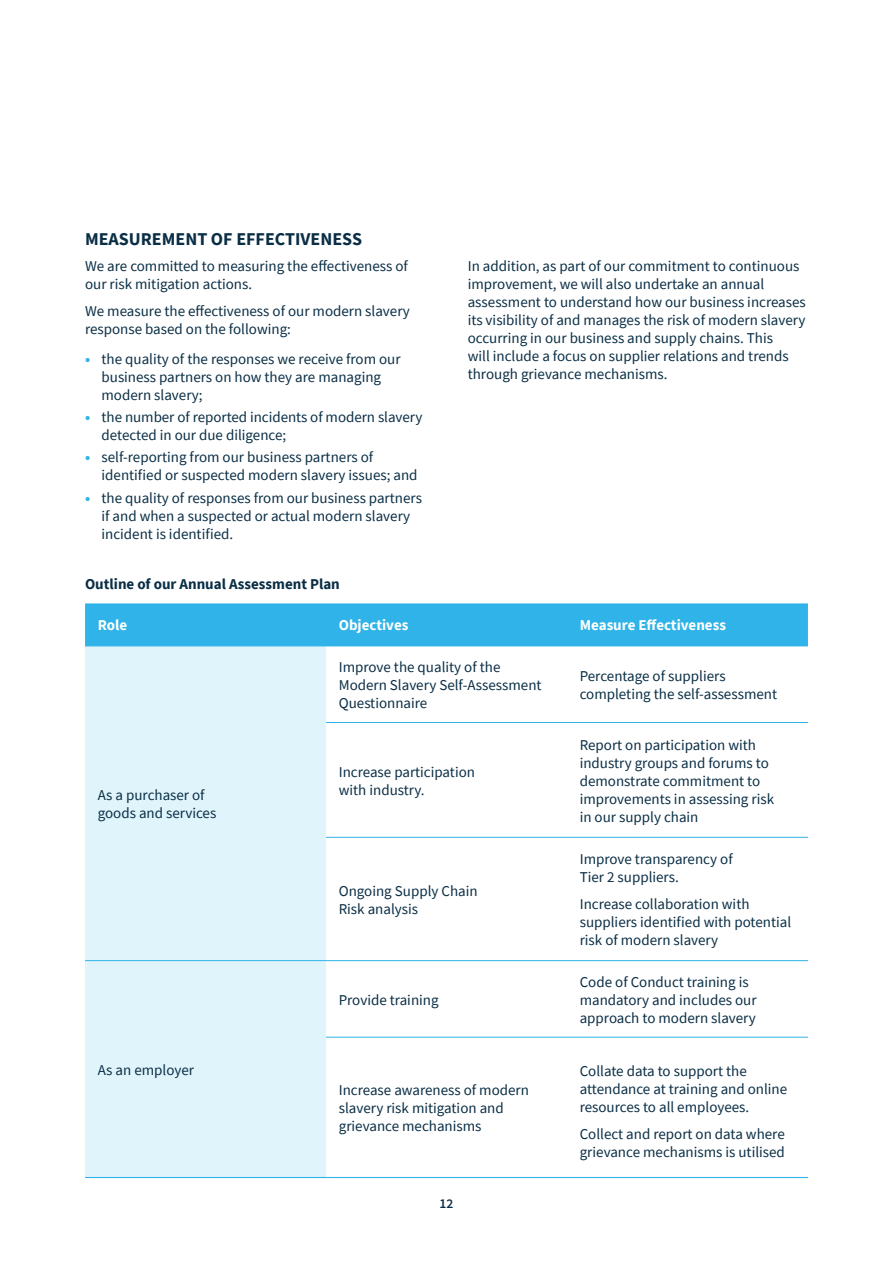
<style>
.page{position:relative;width:893px;height:1263px;background:#fff}
.page>*{position:absolute;margin:0;border:0;box-sizing:border-box;transform-origin:0 0}
.Subheader{font:700 18px "Source Sans Pro";color:#0a2e45}
.Para-body{font:15px/18px "Source Sans Pro";color:#0a2e45}
.Para-body-2{font:700 15px "Source Sans Pro";color:#fff}
.Para-body-3{font:700 15px "Source Sans Pro";color:#0a2e45}
.t1{font:600 13.5px "Source Sans Pro";color:#0a2e45}
.s1{font-weight:700;color:#30b3e8}
</style>
<div class="page">
<div style="left:85px;top:603px;width:723px;height:43px;background:#30b3e8"></div>
<div style="left:85px;top:647px;width:241px;height:530px;background:#e0f4fb"></div>
<hr style="left:326px;top:722px;width:241px;height:1px;background:#30b3e8">
<hr style="left:567px;top:722px;width:241px;height:1px;background:#30b3e8">
<hr style="left:326px;top:837px;width:241px;height:1px;background:#30b3e8">
<hr style="left:567px;top:837px;width:241px;height:1px;background:#30b3e8">
<hr style="left:326px;top:960px;width:241px;height:1px;background:#30b3e8">
<hr style="left:567px;top:960px;width:241px;height:1px;background:#30b3e8">
<hr style="left:326px;top:1037px;width:241px;height:1px;background:#30b3e8">
<hr style="left:567px;top:1037px;width:241px;height:1px;background:#30b3e8">
<hr style="left:85px;top:960px;width:241px;height:1px;background:#30b3e8">
<hr style="left:85px;top:1177px;width:241px;height:1px;background:#30b3e8">
<hr style="left:326px;top:1177px;width:241px;height:1px;background:#30b3e8">
<hr style="left:567px;top:1177px;width:241px;height:1px;background:#30b3e8">
<hr style="left:85px;top:646px;width:241px;height:1px;background:#30b3e8">
<hr style="left:326px;top:646px;width:241px;height:1px;background:#30b3e8">
<hr style="left:567px;top:646px;width:241px;height:1px;background:#30b3e8">
<p class="Subheader" style="left:85px;top:227px;width:278px">MEASUREMENT OF EFFECTIVENESS</p>
<p class="Para-body" style="left:85px;top:257px;width:324px">We are committed to measuring the effectiveness of our risk mitigation actions.</p>
<p class="Para-body" style="left:85px;top:302px;width:326px">We measure the effectiveness of our modern slavery response based on the following:</p>
<p class="Para-body" style="left:102px;top:350px;width:301px;text-indent:-16px"><span class="s1">•</span> the quality of the responses we receive from our business partners on how they are managing modern slavery;</p>
<p class="Para-body" style="left:102px;top:408px;width:322px;text-indent:-16px"><span class="s1">•</span> the number of reported incidents of modern slavery detected in our due diligence;</p>
<p class="Para-body" style="left:102px;top:448px;width:318px;text-indent:-16px"><span class="s1">•</span> self-reporting from our business partners of identified or suspected modern slavery issues; and</p>
<p class="Para-body" style="left:102px;top:489px;width:322px;text-indent:-16px"><span class="s1">•</span> the quality of responses from our business partners if and when a suspected or actual modern slavery incident is identified.</p>
<p class="Para-body-3" style="left:85px;top:574px;width:256px">Outline of our Annual Assessment Plan</p>
<p class="Para-body-2" style="left:98px;top:615px;width:31px">Role</p>
<p class="Para-body-2" style="left:339px;top:615px;width:71px">Objectives</p>
<p class="Para-body-2" style="left:580px;top:615px;width:148px">Measure Effectiveness</p>
<p class="Para-body" style="left:468px;top:257px;width:340px">In addition, as part of our commitment to continuous improvement, we will also undertake an annual assessment to understand how our business increases its visibility of and manages the risk of modern slavery occurring in our business and supply chains. This<br>will include a focus on supplier relations and trends through grievance mechanisms.</p>
<p class="Para-body" style="left:98px;top:786px;width:120px">As a purchaser of goods and services</p>
<p class="Para-body" style="left:98px;top:1060px;width:98px">As an employer</p>
<p class="Para-body" style="left:339px;top:658px;width:204px">Improve the quality of the<br>Modern Slavery Self-Assessment<br>Questionnaire</p>
<p class="Para-body" style="left:580px;top:667px;width:199px">Percentage of suppliers completing the self-assessment</p>
<p class="Para-body" style="left:339px;top:762px;width:138px">Increase participation with industry.</p>
<p class="Para-body" style="left:339px;top:881px;width:140px">Ongoing Supply Chain<br>Risk analysis</p>
<p class="Para-body" style="left:339px;top:990px;width:101px">Provide training</p>
<p class="Para-body" style="left:339px;top:1081px;width:192px">Increase awareness of modern slavery risk mitigation and grievance mechanisms</p>
<p class="t1" style="left:440px;top:1195px;width:15px">12</p>
<p class="Para-body" style="left:580px;top:735px;width:196px">Report on participation with industry groups and forums to demonstrate commitment to improvements in assessing risk in our supply chain</p>
<p class="Para-body" style="left:580px;top:850px;width:154px">Improve transparency of<br>Tier 2 suppliers.</p>
<p class="Para-body" style="left:580px;top:895px;width:213px">Increase collaboration with suppliers identified with potential risk of modern slavery</p>
<p class="Para-body" style="left:580px;top:972px;width:178px">Code of Conduct training is mandatory and includes our approach to modern slavery</p>
<p class="Para-body" style="left:580px;top:1062px;width:209px">Collate data to support the attendance at training and online resources to all employees.</p>
<p class="Para-body" style="left:580px;top:1124px;width:207px">Collect and report on data where grievance mechanisms is utilised</p>
</div>
